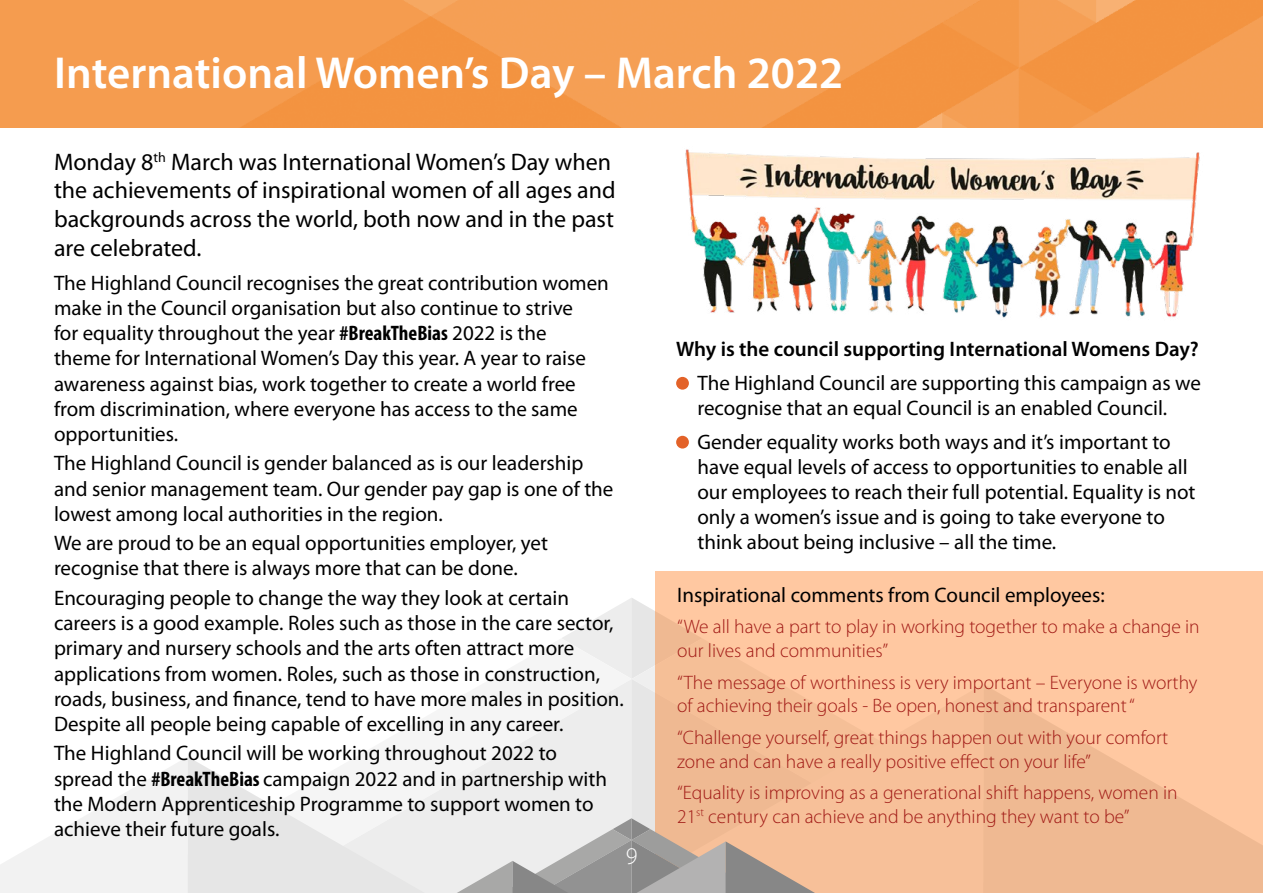
<style>
.page{position:relative;width:1263px;height:893px;background:#fff}
.page>*{position:absolute;margin:0;border:0;box-sizing:border-box;transform-origin:0 0}
.t1{font:45px "Myriad Variable Concept";color:#fff}
.t2{font:24px/28.8px "Myriad Pro";color:#000}
.t3{font:300 24px "Myriad Pro";color:#fff}
.t4{font:21px/25.2px "Myriad Pro";color:#000}
.t5{font:600 21px "Myriad Pro";color:#000}
.t6{font:300 19.5px/23.4px "Myriad Pro";color:#a11a16}
.s1{font-weight:700;font-stretch:condensed}
</style>
<div class="page">
<div style="left:632px;top:684px;width:23px;height:72px;background:#e6e6e6"></div>
<svg style="left:563px;top:598px;width:92px;height:81px"></svg>
<div style="left:562px;top:638px;width:70px;height:41px;background:#f0f0f0"></div>
<div style="left:499px;top:679px;width:133px;height:77px;background:#f0f0f0"></div>
<img style="left:0;top:0;width:1263px;height:128px">
<img style="left:685px;top:149px;width:515px;height:169px">
<div style="left:676px;top:377px;width:13px;height:13px;background:#e36228;border-radius:50%"></div>
<div style="left:676px;top:436px;width:13px;height:13px;background:#e36228;border-radius:50%"></div>
<div style="left:655px;top:571px;width:608px;height:322px;background:linear-gradient(to right,#f9c29b,#fac39c)"></div>
<svg style="left:0;top:756px;width:832px;height:137px"></svg>
<h1 class="t1" style="left:54px;top:46px;width:791px">International Women’s Day – March 2022</h1>
<p class="t2" style="left:54px;top:147px;width:563px">Monday 8<sup>th</sup> March was International Women’s Day when the achievements of inspirational women of all ages and backgrounds across the world, both now and in the past are celebrated.</p>
<p class="t4" style="left:54px;top:270px;width:556px">The Highland Council recognises the great contribution women make in the Council organisation but also continue to strive<br>for equality throughout the year <span class="s1">#BreakTheBias</span> 2022 is the theme for International Women’s Day this year. A year to raise awareness against bias, work together to create a world free from discrimination, where everyone has access to the same opportunities.</p>
<p class="t4" style="left:54px;top:450px;width:561px">The Highland Council is gender balanced as is our leadership and senior management team. Our gender pay gap is one of the lowest among local authorities in the region.</p>
<p class="t4" style="left:54px;top:530px;width:495px">We are proud to be an equal opportunities employer, yet recognise that there is always more that can be done.</p>
<p class="t4" style="left:54px;top:585px;width:571px">Encouraging people to change the way they look at certain careers is a good example. Roles such as those in the care sector, primary and nursery schools and the arts often attract more applications from women. Roles, such as those in construction, roads, business, and finance, tend to have more males in position.<br>Despite all people being capable of excelling in any career.</p>
<p class="t4" style="left:54px;top:740px;width:555px">The Highland Council will be working throughout 2022 to spread the <span class="s1">#BreakTheBias</span> campaign 2022 and in partnership with the Modern Apprenticeship Programme to support women to achieve their future goals.</p>
<p class="t3" style="left:626px;top:842px;width:13px">9</p>
<p class="t5" style="left:676px;top:335px;width:524px">Why is the council supporting International Womens Day?</p>
<p class="t4" style="left:697px;top:370px;width:505px">The Highland Council are supporting this campaign as we recognise that an equal Council is an enabled Council.</p>
<p class="t4" style="left:697px;top:429px;width:500px">Gender equality works both ways and it’s important to have equal levels of access to opportunities to enable all our employees to reach their full potential. Equality is not only a women’s issue and is going to take everyone to think about being inclusive – all the time.</p>
<p class="t4" style="left:677px;top:582px;width:429px">Inspirational comments from Council employees:</p>
<p class="t6" style="left:677px;top:615px;width:524px">“We all have a part to play in working together to make a change in our lives and communities”</p>
<p class="t6" style="left:677px;top:670px;width:522px">“The message of worthiness is very important – Everyone is worthy of achieving their goals - Be open, honest and transparent “</p>
<p class="t6" style="left:677px;top:726px;width:493px">“Challenge yourself, great things happen out with your comfort zone and can have a really positive effect on your life”</p>
<p class="t6" style="left:677px;top:781px;width:502px">“Equality is improving as a generational shift happens, women in<br>21<sup>st</sup> century can achieve and be anything they want to be”</p>
</div>
